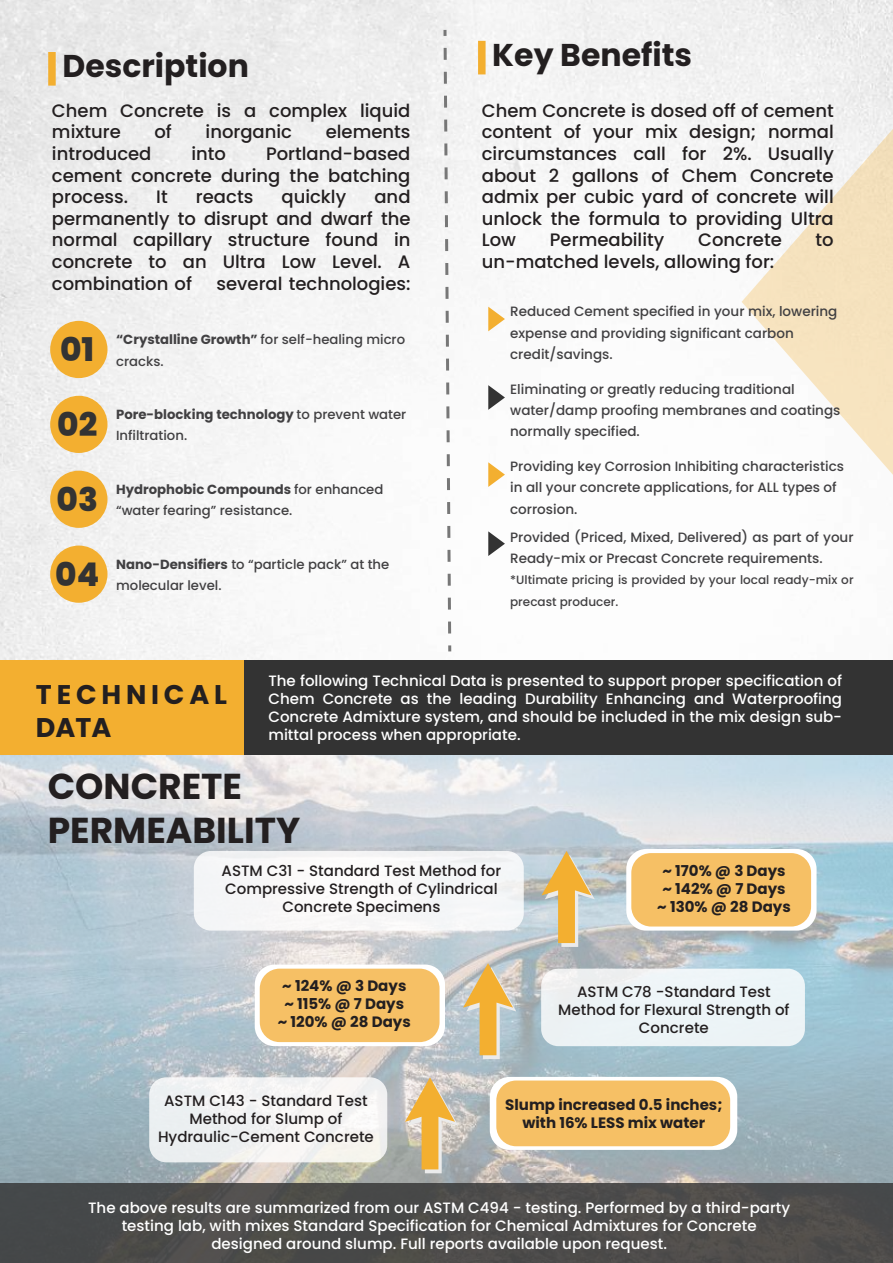
<style>
.page{position:relative;width:893px;height:1263px;background:#fff}
.page>*{position:absolute;margin:0;border:0;box-sizing:border-box;transform-origin:0 0}
.t1{font:700 36px/43.2px "Poppins";color:#231f20}
.t2{font:800 32.55px "Poppins";color:#333}
.t3{font:700 31.5px "Poppins";color:#231f20}
.t4{font:700 27px/32.4px "Poppins";letter-spacing:.175em;color:#231f20}
.t5{font:500 18px/21.6px "Poppins";color:#231f20;text-align:justify}
.t6{font:500 15px/18px "Poppins";color:#fff;text-align:justify}
.t7{font:500 15px/18px "Poppins";color:#231f20;text-align:center}
.t8{font:700 15px/18px "Poppins";color:#231f20;text-align:center}
.t9{font:500 13.5px/21.3px "Poppins";color:#414042}
.t10{font:500 13.2px/21.3px "Poppins";color:#414042}
.t11{font:500 12px/21.3px "Poppins";color:#414042}
.s1{font-weight:700}
</style>
<div class="page">
<img style="left:0;top:0;width:893px;height:660px">
<svg style="left:742px;top:62px;width:151px;height:598px;fill:#f7f6f6"></svg>
<svg style="left:488px;top:307px;width:17px;height:24px"></svg>
<svg style="left:488px;top:531px;width:17px;height:25px"></svg>
<svg style="left:488px;top:385px;width:17px;height:25px"></svg>
<svg style="left:488px;top:462px;width:17px;height:25px"></svg>
<div style="left:48px;top:52px;width:8px;height:34px;background:#f3af30"></div>
<div style="left:478px;top:41px;width:8px;height:33px;background:#f3af30"></div>
<svg style="left:443px;top:30px;width:4px;height:6px"></svg>
<svg style="left:442px;top:45px;width:11px;height:606px"></svg>
<div style="left:50px;top:321px;width:57px;height:57px;background:#f3af30;border-radius:50%"></div>
<div style="left:50px;top:396px;width:57px;height:57px;background:#f3af30;border-radius:50%"></div>
<div style="left:50px;top:471px;width:57px;height:57px;background:#f3af30;border-radius:50%"></div>
<div style="left:50px;top:545px;width:57px;height:58px;background:#f3af30;border-radius:50%"></div>
<img style="left:0;top:755px;width:893px;height:428px">
<div style="left:0;top:660px;width:893px;height:95px;background:#333"></div>
<div style="left:0;top:660px;width:244px;height:95px;background:#f3af30"></div>
<div style="left:194px;top:851px;width:330px;height:79px;background:#f6f7f8;border-radius:17px"></div>
<div style="left:626px;top:849px;width:190px;height:81px;background:#fff;border-radius:20px"></div>
<div style="left:631px;top:853px;width:180px;height:73px;background:#f6c065;border-radius:20px"></div>
<svg style="left:541px;top:851px;width:54px;height:96px"></svg>
<svg style="left:255px;top:964px;width:190px;height:82px"></svg>
<div style="left:260px;top:969px;width:180px;height:73px;background:#f6c065;border-radius:20px"></div>
<div style="left:541px;top:969px;width:264px;height:77px;background:#ecf4f6;border-radius:17px"></div>
<svg style="left:463px;top:963px;width:53px;height:96px"></svg>
<div style="left:149px;top:1077px;width:238px;height:85px;background:#f2f2f2;border-radius:17px"></div>
<div style="left:490px;top:1077px;width:247px;height:73px;background:#fff;border-radius:20px"></div>
<div style="left:496px;top:1080px;width:234px;height:66px;background:#f6c065;border-radius:20px"></div>
<svg style="left:405px;top:1077px;width:53px;height:96px"></svg>
<div style="left:0;top:1183px;width:893px;height:80px;background:#4c4b4a"></div>
<h3 class="t3" style="left:62px;top:48px;width:188px">Description</h3>
<h3 class="t3" style="left:492px;top:37px;width:201px">Key Benefits</h3>
<p class="t5" style="left:52px;top:100px;width:360px">Chem Concrete is a complex liquid mixture</p>
<p class="t5" style="left:482px;top:100px;width:353px">Chem Concrete is dosed off of cement content of your mix design; normal circumstances call for 2%. Usually about 2 gallons of Chem Concrete admix per cubic yard of concrete will unlock the formula to providing Ultra Low</p>
<p class="t5" style="left:154px;top:121px;width:19px">of</p>
<p class="t5" style="left:206px;top:121px;width:88px">inorganic</p>
<p class="t5" style="left:326px;top:121px;width:86px">elements</p>
<p class="t5" style="left:52px;top:143px;width:101px">introduced</p>
<p class="t5" style="left:191px;top:143px;width:36px">into</p>
<p class="t5" style="left:52px;top:143px;width:360px;text-indent:214px">Portland-based cement concrete during the batching process.</p>
<p class="t5" style="left:156px;top:186px;width:13px">It</p>
<p class="t5" style="left:196px;top:186px;width:59px">reacts</p>
<p class="t5" style="left:282px;top:186px;width:66px">quickly</p>
<p class="t5" style="left:52px;top:186px;width:360px;text-indent:322px">and permanently to disrupt and dwarf the normal capillary structure found in concrete to an Ultra Low Level. A combination of</p>
<p class="t5" style="left:550px;top:229px;width:116px">Permeability</p>
<p class="t5" style="left:698px;top:229px;width:85px">Concrete</p>
<p class="t5" style="left:816px;top:229px;width:20px">to</p>
<p class="t5" style="left:482px;top:251px;width:294px">un-matched levels, allowing for:</p>
<p class="t9" style="left:510px;top:301px;width:329px">Reduced Cement specified in your mix, lowering expense and providing significant carbon credit/savings.</p>
<p class="t9" style="left:510px;top:378px;width:332px">Eliminating or greatly reducing traditional water/damp proofing membranes and coatings normally specified.</p>
<p class="t9" style="left:510px;top:456px;width:335px">Providing key Corrosion Inhibiting characteristics in all your concrete applications, for ALL types of corrosion.</p>
<p class="t9" style="left:510px;top:526px;width:345px">Provided (Priced, Mixed, Delivered) as part of your<br>Ready-mix or Precast Concrete requirements.</p>
<p class="t11" style="left:510px;top:569px;width:345px">*Ultimate pricing is provided by your local ready-mix or precast producer.</p>
<p class="t5" style="left:217px;top:273px;width:195px">several technologies:</p>
<h2 class="t2" style="left:60px;top:331px;width:36px">01</h2>
<p class="t10" style="left:116px;top:329px;width:290px"><span class="s1">“Crystalline Growth”</span> for self-healing micro cracks.</p>
<h2 class="t2" style="left:57px;top:405px;width:42px">02</h2>
<p class="t10" style="left:116px;top:404px;width:292px"><span class="s1">Pore-blocking technology</span> to prevent water<br>Infiltration.</p>
<h2 class="t2" style="left:57px;top:480px;width:43px">03</h2>
<p class="t10" style="left:116px;top:479px;width:269px"><span class="s1">Hydrophobic Compounds</span> for enhanced “water fearing” resistance.</p>
<h2 class="t2" style="left:55px;top:555px;width:46px">04</h2>
<p class="t10" style="left:116px;top:554px;width:275px"><span class="s1">Nano-Densifiers</span> to “particle pack” at the molecular level.</p>
<h3 class="t4" style="left:36px;top:679px;width:193px">TECHNICAL<br>DATA</h3>
<p class="t6" style="left:268px;top:672px;width:575px">The following Technical Data is presented to support proper specification of Chem Concrete as the leading Durability Enhancing and Waterproofing Concrete Admixture system, and should be included in the mix design sub&shy;mittal process when appropriate.</p>
<h1 class="t1" style="left:48px;top:765px;width:254px">CONCRETE<br>PERMEABILITY</h1>
<p class="t7" style="left:222px;top:862px;width:281px">ASTM C31 - Standard Test Method for<br>Compressive Strength of Cylindrical<br>Concrete Specimens</p>
<p class="t8" style="left:657px;top:861px;width:135px">~ 170% @ 3 Days ~ 142% @ 7 Days ~ 130% @ 28 Days</p>
<p class="t8" style="left:278px;top:976px;width:134px">~ 124% @ 3 Days ~ 115% @ 7 Days ~ 120% @ 28 Days</p>
<p class="t7" style="left:558px;top:982px;width:233px">ASTM C78 -Standard Test<br>Method for Flexural Strength of<br>Concrete</p>
<p class="t7" style="left:158px;top:1092px;width:217px">ASTM C143 - Standard Test<br>Method for Slump of<br>Hydraulic-Cement Concrete</p>
<p class="t8" style="left:505px;top:1095px;width:219px">Slump increased 0.5 inches; with 16% LESS mix water</p>
<p class="t6" style="left:88px;top:1199px;width:704px;text-align:center">The above results are summarized from our ASTM C494 - testing. Performed by a third-party testing lab, with mixes Standard Specification for Chemical Admixtures for Concrete designed around slump. Full reports available upon request.</p>
</div>
